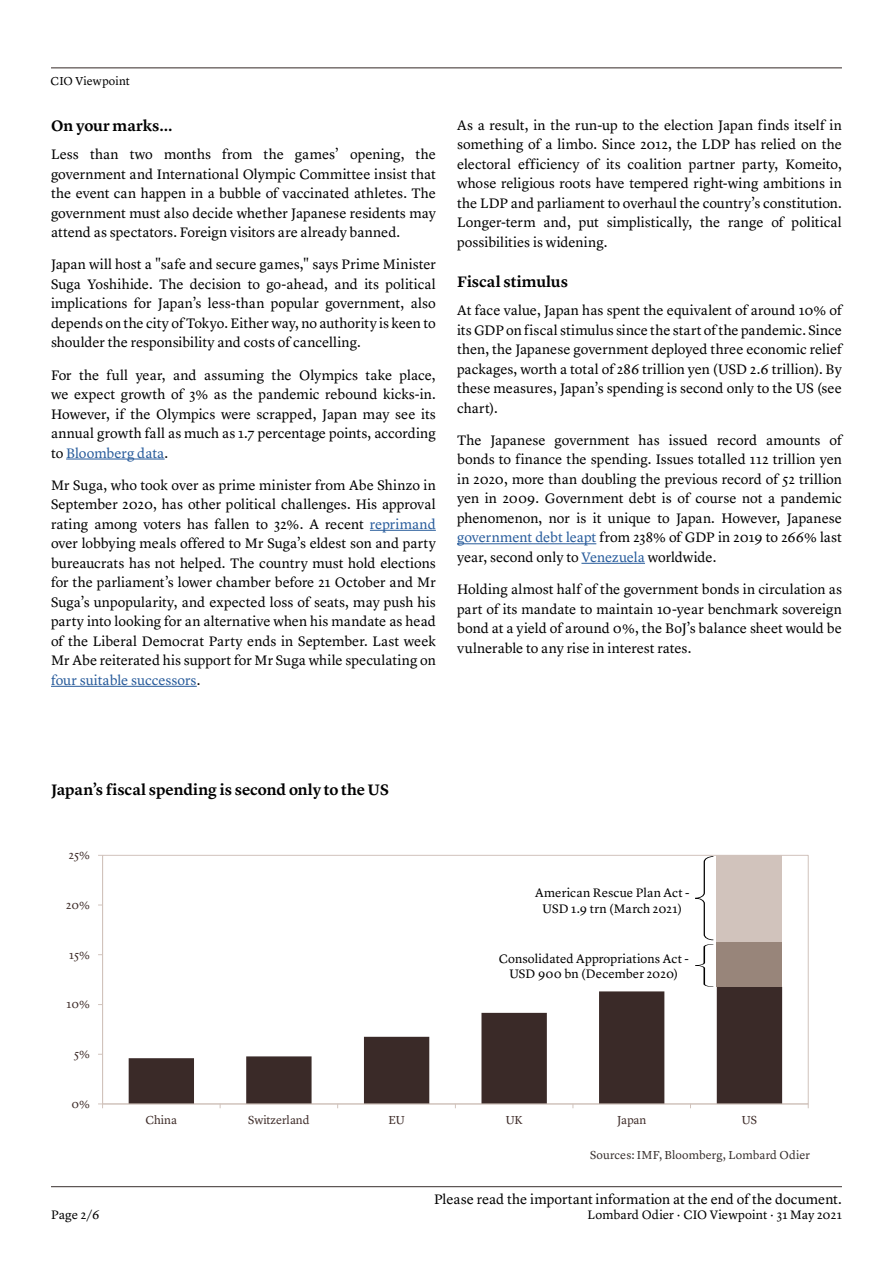
<style>
.page{position:relative;width:893px;height:1263px;background:#fff}
.page>*{position:absolute;margin:0;border:0;box-sizing:border-box;transform-origin:0 0}
.t1{font:600 15.75px "Lyon Text";color:#000}
.t2{font:14.25px/19.5px "Lyon Text";color:#000;text-align:justify}
.t3{font:12.75px/15.3px "Lyon Text";letter-spacing:.005em;color:#000;text-align:center}
.t4{font:12px "Lyon Text";letter-spacing:-.005em;color:#3f2d2a}
.t5{font:12px "Lyon Text";letter-spacing:.005em;color:#372f2d}
.t6{font:12px "Lyon Text";letter-spacing:.01em;color:#000}
.s1{color:#275b9b}
</style>
<div class="page">
<hr style="left:51px;top:68px;width:791px;height:1px;background:#332926">
<hr style="left:51px;top:1186px;width:791px;height:1px;background:#372f2d">
<svg style="left:129px;top:987px;width:653px;height:117px"></svg>
<div style="left:717px;top:942px;width:65px;height:45px;background:#98857a"></div>
<div style="left:717px;top:855px;width:65px;height:87px;background:#d1c3bc"></div>
<hr style="left:102px;top:855px;width:1px;height:249px;background:#d1c3bc">
<hr style="left:103px;top:1104px;width:705px;height:1px;background:#d1c3bc">
<hr style="left:457px;top:543px;width:139px;height:1px;background:#275b9b">
<hr style="left:581px;top:563px;width:64px;height:1px;background:#275b9b">
<hr style="left:66px;top:459px;width:99px;height:1px;background:#275b9b">
<hr style="left:370px;top:530px;width:66px;height:1px;background:#275b9b">
<hr style="left:51px;top:686px;width:146px;height:1px;background:#275b9b">
<svg style="left:695px;top:856px;width:22px;height:131px"></svg>
<p class="t6" style="left:51px;top:72px;width:81px">CIO Viewpoint</p>
<p class="t1" style="left:51px;top:114px;width:123px">On your marks...</p>
<p class="t2" style="left:51px;top:143px;width:386px">Less than two months from the games’ opening, the government and International Olympic Committee insist that the event can happen in a bubble of vaccinated athletes. The government must also decide whether Japanese residents may attend as spectators. Foreign visitors are already banned.</p>
<p class="t2" style="left:51px;top:254px;width:386px">Japan will host a "safe and secure games," says Prime Minister Suga Yoshihide. The decision to go-ahead, and its political implications for Japan’s less-than popular government, also depends on the city of Tokyo. Either way, no authority is keen to shoulder the responsibility and costs of cancelling.</p>
<p class="t2" style="left:51px;top:364px;width:386px">For the full year, and assuming the Olympics take place, we expect growth of 3% as the pandemic rebound kicks-in.<br>However, if the Olympics were scrapped, Japan may see its annual growth fall as much as 1.7 percentage points, according to <span class="s1">Bloomberg data</span>.</p>
<p class="t2" style="left:51px;top:474px;width:386px">Mr Suga, who took over as prime minister from Abe Shinzo in September 2020, has other political challenges. His approval rating among voters has fallen to 32%. A recent <span class="s1">reprimand </span>over lobbying meals offered to Mr Suga’s eldest son and party bureaucrats has not helped. The country must hold elections for the parliament’s lower chamber before 21 October and Mr Suga’s unpopularity, and expected loss of seats, may push his party into looking for an alternative when his mandate as head of the Liberal Democrat Party ends in September. Last week Mr Abe reiterated his support for Mr Suga while speculating on <span class="s1">four suitable successors</span>.</p>
<p class="t2" style="left:457px;top:114px;width:386px">As a result, in the run-up to the election Japan finds itself in something of a limbo. Since 2012, the LDP has relied on the electoral efficiency of its coalition partner party, Komeito, whose religious roots have tempered right-wing ambitions in the LDP and parliament to overhaul the country’s constitution.<br>Longer-term and, put simplistically, the range of political possibilities is widening.</p>
<p class="t1" style="left:457px;top:270px;width:112px">Fiscal stimulus</p>
<p class="t2" style="left:457px;top:299px;width:386px">At face value, Japan has spent the equivalent of around 10% of its GDP on fiscal stimulus since the start of the pandemic. Since then, the Japanese government deployed three economic relief packages, worth a total of 286 trillion yen (USD 2.6 trillion). By these measures, Japan’s spending is second only to the US (see chart).</p>
<p class="t2" style="left:457px;top:429px;width:386px">The Japanese government has issued record amounts of bonds to finance the spending. Issues totalled 112 trillion yen in 2020, more than doubling the previous record of 52 trillion yen in 2009. Government debt is of course not a pandemic phenomenon, nor is it unique to Japan. However, Japanese <span class="s1">government debt leapt</span> from 238% of GDP in 2019 to 266% last year, second only to <span class="s1">Venezuela</span> worldwide.</p>
<p class="t2" style="left:457px;top:578px;width:386px">Holding almost half of the government bonds in circulation as part of its mandate to maintain 10-year benchmark sovereign bond at a yield of around 0%, the BoJ’s balance sheet would be vulnerable to any rise in interest rates.</p>
<p class="t1" style="left:51px;top:778px;width:339px">Japan’s fiscal spending is second only to the US</p>
<p class="t4" style="left:69px;top:846px;width:23px">25%</p>
<p class="t4" style="left:66px;top:896px;width:25px">20%</p>
<p class="t4" style="left:69px;top:945px;width:22px">15%</p>
<p class="t4" style="left:67px;top:995px;width:25px">10%</p>
<p class="t4" style="left:74px;top:1045px;width:17px">5%</p>
<p class="t4" style="left:72px;top:1094px;width:20px">0%</p>
<p class="t3" style="left:535px;top:884px;width:156px">American Rescue Plan Act -<br>USD 1.9 trn (March 2021)</p>
<p class="t3" style="left:499px;top:950px;width:191px">Consolidated Appropriations Act -<br>USD 900 bn (December 2020)</p>
<p class="t4" style="left:146px;top:1110px;width:33px">China</p>
<p class="t4" style="left:248px;top:1110px;width:63px">Switzerland</p>
<p class="t4" style="left:388px;top:1110px;width:18px">EU</p>
<p class="t4" style="left:506px;top:1110px;width:19px">UK</p>
<p class="t4" style="left:617px;top:1110px;width:31px">Japan</p>
<p class="t4" style="left:742px;top:1110px;width:17px">US</p>
<p class="t5" style="left:590px;top:1146px;width:221px">Sources: IMF, Bloomberg, Lombard Odier</p>
<p class="t2" style="left:434px;top:1188px;width:409px">Please read the important information at the end of the document.</p>
<p class="t3" style="left:51px;top:1206px;width:50px">Page 2/6</p>
<p class="t3" style="left:588px;top:1206px;width:256px">Lombard Odier · CIO Viewpoint · 31 May 2021</p>
</div>
